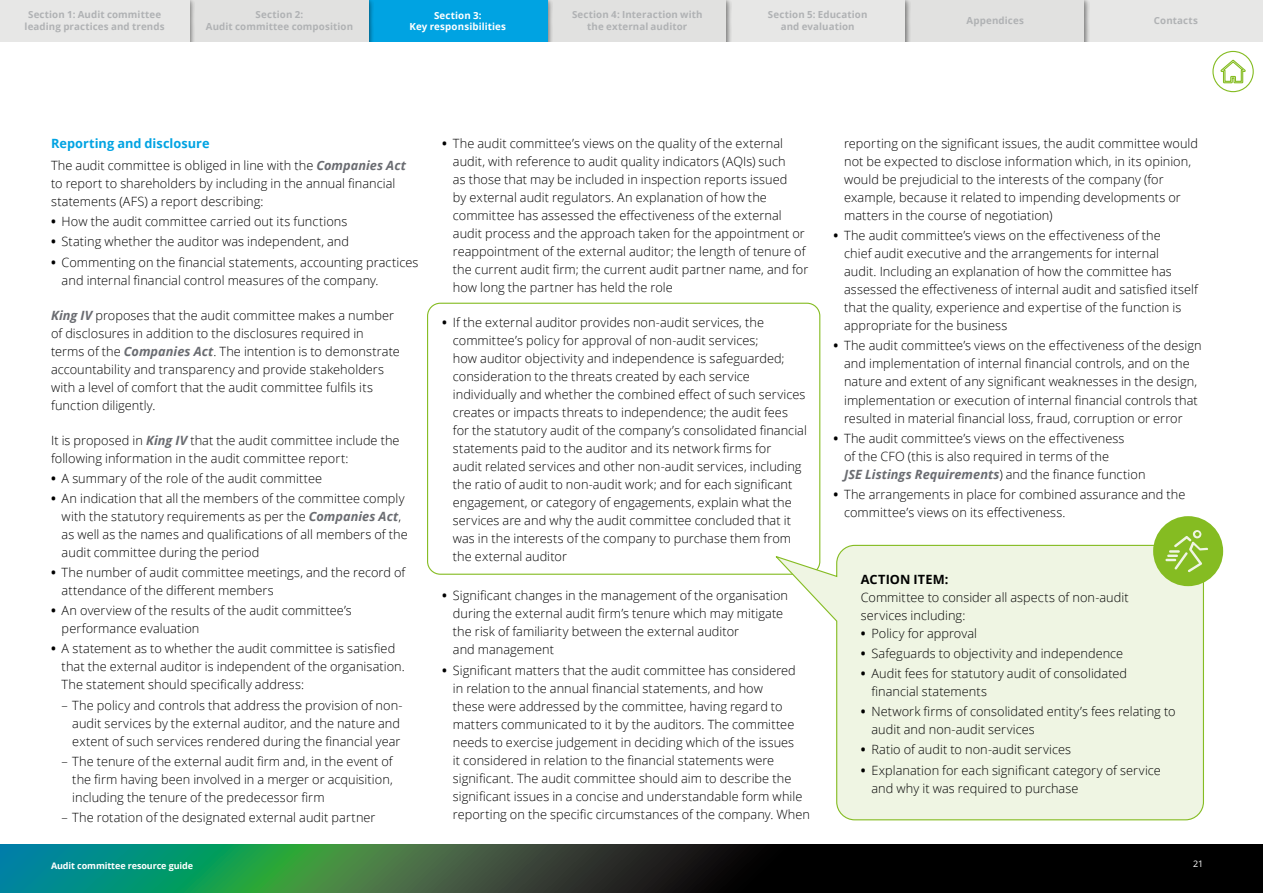
<style>
.page{position:relative;width:1263px;height:893px;background:#fff}
.page>*{position:absolute;margin:0;border:0;box-sizing:border-box;transform-origin:0 0}
.t1{font:300 12.75px/18px "Open Sans";letter-spacing:.005em;color:#000}
.t2{font:700 12.75px "Open Sans";letter-spacing:.01em;color:#000}
.t3{font:700 9.75px/11.2px "Open Sans";letter-spacing:.01em;color:#b0b2b4;text-align:center}
.t4{font:700 9.75px/11.2px "Open Sans";letter-spacing:.01em;color:#fff;text-align:center}
.t5{font:700 9px "Open Sans";letter-spacing:-.01em;color:#fff}
.t6{font:9px "Open Sans";color:#fff}
.s1{font-weight:700;color:#00a3e2}
.s2{font-weight:700;font-style:italic;color:#6a6c71}
.s3{font-weight:700}
</style>
<div class="page">
<div style="left:1074px;top:0;width:189px;height:60px;background:#e7e7e6"></div>
<div style="left:895px;top:0;width:189px;height:60px;background:#e1e1e0"></div>
<div style="left:716px;top:0;width:189px;height:60px;background:#e7e7e6"></div>
<div style="left:537px;top:0;width:189px;height:60px;background:#e1e1e0"></div>
<div style="left:358px;top:0;width:189px;height:60px;background:#00a3e2"></div>
<div style="left:179px;top:0;width:189px;height:60px;background:#e1e1e0"></div>
<div style="left:0;top:0;width:195px;height:66px;background:#000;opacity:.45"></div>
<div style="left:0;top:0;width:189px;height:60px;background:#e7e7e6"></div>
<div style="left:0;top:43px;width:1263px;height:87px;background:#fff"></div>
<svg style="left:1212px;top:50px;width:42px;height:43px"></svg>
<svg style="left:0;top:845px;width:1263px;height:48px;background:#153d2c"></svg>
<div style="left:427px;top:303px;width:393px;height:272px;border:1px solid #85bc22;border-radius:13px"></div>
<svg style="left:772px;top:544px;width:432px;height:277px;background:#eff5e4"></svg>
<svg style="left:1153px;top:516px;width:70px;height:70px;background:#a5cd5d"></svg>
<p class="t3" style="left:25px;top:9px;width:142px">Section 1: Audit committee leading practices and trends</p>
<p class="t3" style="left:206px;top:9px;width:149px">Section 2:<br>Audit committee composition</p>
<p class="t4" style="left:410px;top:10px;width:98px">Section 3:<br>Key responsibilities</p>
<p class="t3" style="left:572px;top:9px;width:132px">Section 4: Interaction with the external auditor</p>
<p class="t3" style="left:768px;top:9px;width:101px">Section 5: Education and evaluation</p>
<p class="t3" style="left:966px;top:15px;width:59px">Appendices</p>
<p class="t3" style="left:1154px;top:15px;width:45px">Contacts</p>
<p class="t1" style="left:51px;top:132px;width:356px;line-height:22.2px"><span class="s1">Reporting and disclosure<br></span>The audit committee is obliged in line with the <span class="s2">Companies Act</span></p>
<p class="t1" style="left:51px;top:174px;width:346px">to report to shareholders by including in the annual financial statements (AFS) a report describing:</p>
<p class="t1" style="left:51px;top:212px;width:298px"><span class="s3">•</span> How the audit committee carried out its functions</p>
<p class="t1" style="left:51px;top:232px;width:300px"><span class="s3">•</span> Stating whether the auditor was independent, and</p>
<p class="t1" style="left:62px;top:253px;width:358px;text-indent:-11px"><span class="s3">•</span> Commenting on the financial statements, accounting practices and internal financial control measures of the company.</p>
<p class="t1" style="left:51px;top:306px;width:350px"><span class="s2">King IV</span> proposes that the audit committee makes a number of disclosures in addition to the disclosures required in terms of the <span class="s2">Companies Act</span>. The intention is to demonstrate accountability and transparency and provide stakeholders with a level of comfort that the audit committee fulfils its function diligently.</p>
<p class="t1" style="left:51px;top:431px;width:350px">It is proposed in <span class="s2">King IV</span> that the audit committee include the following information in the audit committee report:</p>
<p class="t1" style="left:51px;top:469px;width:273px"><span class="s3">•</span> A summary of the role of the audit committee</p>
<p class="t1" style="left:62px;top:489px;width:348px;text-indent:-11px"><span class="s3">•</span> An indication that all the members of the committee comply with the statutory requirements as per the <span class="s2">Companies Act</span>, as well as the names and qualifications of all members of the audit committee during the period</p>
<p class="t1" style="left:62px;top:563px;width:345px;text-indent:-11px"><span class="s3">•</span> The number of audit committee meetings, and the record of attendance of the different members</p>
<p class="t1" style="left:62px;top:601px;width:292px;text-indent:-11px"><span class="s3">•</span> An overview of the results of the audit committee’s performance evaluation</p>
<p class="t1" style="left:62px;top:639px;width:345px;text-indent:-11px"><span class="s3">•</span> A statement as to whether the audit committee is satisfied that the external auditor is independent of the organisation.<br>The statement should specifically address:</p>
<p class="t1" style="left:72px;top:695px;width:332px;text-indent:-11px">– The policy and controls that address the provision of non&shy;audit services by the external auditor, and the nature and extent of such services rendered during the financial year</p>
<p class="t1" style="left:72px;top:752px;width:322px;text-align:justify;text-indent:-11px">– The tenure of the external audit firm and, in the event of the firm having been involved in a merger or acquisition, including the tenure of the predecessor firm</p>
<p class="t1" style="left:62px;top:808px;width:315px">– The rotation of the designated external audit partner</p>
<p class="t1" style="left:453px;top:134px;width:357px;text-indent:-11px"><span class="s3">•</span> The audit committee’s views on the quality of the external audit, with reference to audit quality indicators (AQIs) such<br>as those that may be included in inspection reports issued<br>by external audit regulators. An explanation of how the committee has assessed the effectiveness of the external audit process and the approach taken for the appointment or reappointment of the external auditor; the length of tenure of the current audit firm; the current audit partner name, and for how long the partner has held the role</p>
<p class="t1" style="left:453px;top:313px;width:355px;text-indent:-11px"><span class="s3">•</span> If the external auditor provides non-audit services, the committee’s policy for approval of non-audit services;<br>how auditor objectivity and independence is safeguarded; consideration to the threats created by each service individually and whether the combined effect of such services creates or impacts threats to independence; the audit fees for the statutory audit of the company’s consolidated financial statements paid to the auditor and its network firms for<br>audit related services and other non-audit services, including the ratio of audit to non-audit work; and for each significant engagement, or category of engagements, explain what the services are and why the audit committee concluded that it was in the interests of the company to purchase them from the external auditor</p>
<p class="t1" style="left:453px;top:586px;width:337px;text-indent:-11px"><span class="s3">•</span> Significant changes in the management of the organisation during the external audit firm’s tenure which may mitigate the risk of familiarity between the external auditor<br>and management</p>
<p class="t1" style="left:453px;top:661px;width:359px;text-indent:-11px"><span class="s3">•</span> Significant matters that the audit committee has considered<br>in relation to the annual financial statements, and how<br>these were addressed by the committee, having regard to matters communicated to it by the auditors. The committee needs to exercise judgement in deciding which of the issues<br>it considered in relation to the financial statements were significant. The audit committee should aim to describe the significant issues in a concise and understandable form while reporting on the specific circumstances of the company. When</p>
<p class="t1" style="left:844px;top:134px;width:355px">reporting on the significant issues, the audit committee would not be expected to disclose information which, in its opinion, would be prejudicial to the interests of the company (for example, because it related to impending developments or matters in the course of negotiation)</p>
<p class="t1" style="left:844px;top:226px;width:355px;text-indent:-11px"><span class="s3">•</span> The audit committee’s views on the effectiveness of the<br>chief audit executive and the arrangements for internal<br>audit. Including an explanation of how the committee has assessed the effectiveness of internal audit and satisfied itself that the quality, experience and expertise of the function is appropriate for the business</p>
<p class="t1" style="left:844px;top:336px;width:359px;text-indent:-11px"><span class="s3">•</span> The audit committee’s views on the effectiveness of the design and implementation of internal financial controls, and on the nature and extent of any significant weaknesses in the design, implementation or execution of internal financial controls that resulted in material financial loss, fraud, corruption or error</p>
<p class="t1" style="left:844px;top:429px;width:303px;text-indent:-11px"><span class="s3">•</span> The audit committee’s views on the effectiveness<br>of the CFO (this is also required in terms of the<br><span class="s2">JSE Listings Requirements</span>) and the finance function</p>
<p class="t1" style="left:844px;top:485px;width:343px;text-indent:-11px"><span class="s3">•</span> The arrangements in place for combined assurance and the committee’s views on its effectiveness.</p>
<p class="t2" style="left:861px;top:570px;width:89px">ACTION ITEM:</p>
<p class="t1" style="left:861px;top:588px;width:269px">Committee to consider all aspects of non-audit services including:</p>
<p class="t1" style="left:861px;top:624px;width:118px"><span class="s3">•</span> Policy for approval</p>
<p class="t1" style="left:861px;top:644px;width:264px"><span class="s3">•</span> Safeguards to objectivity and independence</p>
<p class="t1" style="left:871px;top:664px;width:257px;text-indent:-11px"><span class="s3">•</span> Audit fees for statutory audit of consolidated financial statements</p>
<p class="t1" style="left:871px;top:702px;width:306px;text-indent:-11px"><span class="s3">•</span> Network firms of consolidated entity’s fees relating to audit and non-audit services</p>
<p class="t1" style="left:861px;top:740px;width:212px"><span class="s3">•</span> Ratio of audit to non-audit services</p>
<p class="t1" style="left:871px;top:760px;width:291px;text-indent:-11px"><span class="s3">•</span> Explanation for each significant category of service and why it was required to purchase</p>
<p class="t5" style="left:51px;top:859px;width:144px">Audit committee resource guide</p>
<p class="t6" style="left:1193px;top:858px;width:12px">21</p>
</div>
